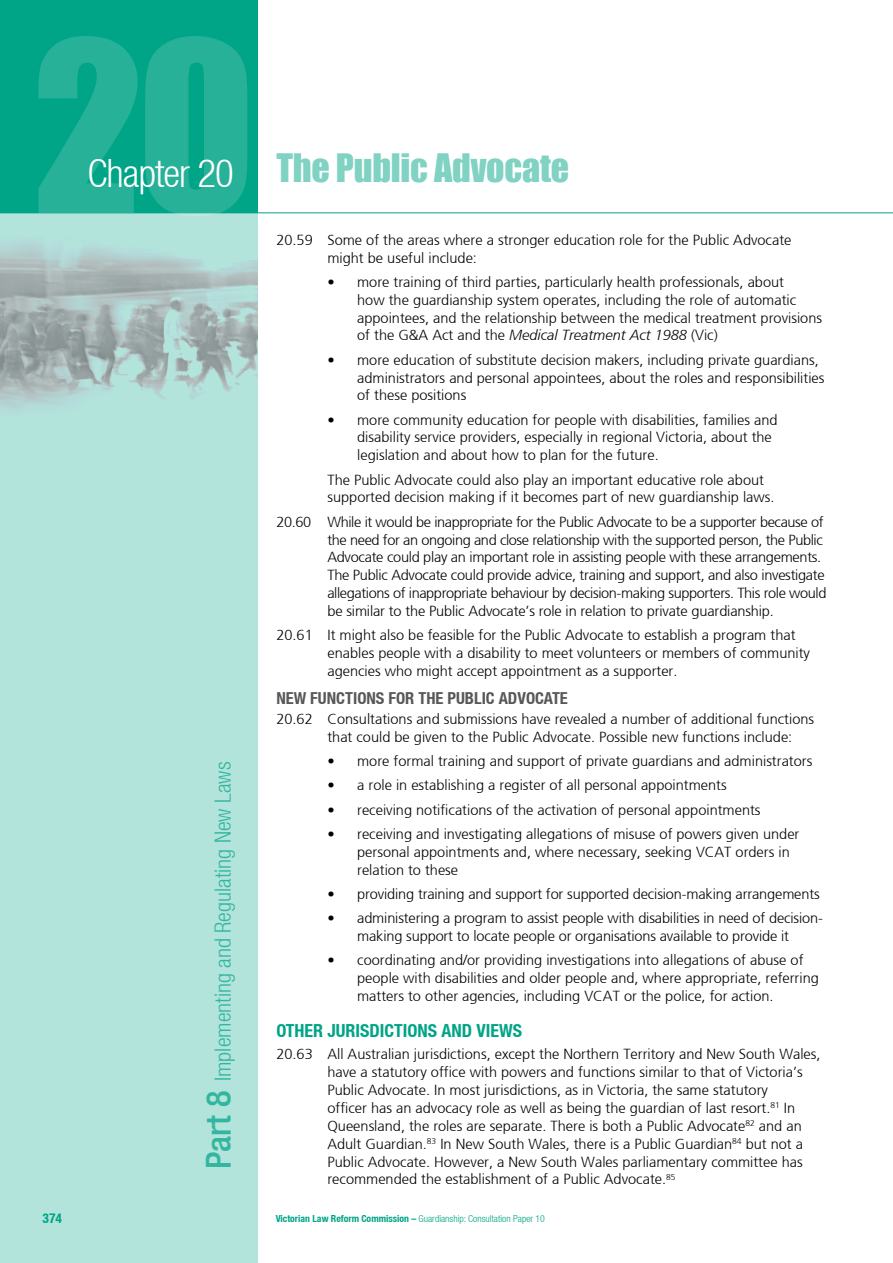
<style>
.page{position:relative;width:893px;height:1263px;background:#fff}
.page>*{position:absolute;margin:0;border:0;box-sizing:border-box;transform-origin:0 0}
.t1{font:219.6px "Impact";color:#fff}
.t2{font:36px "Impact";letter-spacing:-.005em;color:#80d2c3}
.t3{font:300 condensed 22.5px "Helvetica Neue LT";color:#33b69f}
.t4{font:700 condensed 18px "Helvetica Neue LT";color:#00a486}
.t5{font:700 condensed 16.5px "Helvetica Neue LT";color:#58585a}
.t6{font:300 14.55px/17.9px "Frutiger";color:#000}
.t7{font:300 14.55px/17.9px "Frutiger";letter-spacing:-.025em;color:#000}
.t8{font:700 condensed 13.5px "Helvetica Neue LT";color:#00a486}
.t9{font:300 condensed 9.75px "Helvetica Neue LT";color:#00a486}
.s1{font-family:"Helvetica Neue LT";font-weight:300;font-stretch:condensed;font-size:39px;color:#fff}
.s2{font-weight:500;font-size:34.5px}
.s3{font-style:italic}
.s4{font-weight:700}
</style>
<div class="page">
<div style="left:0;top:191px;width:257px;height:1072px;background:#b3e4db"></div>
<div style="left:0;top:0;width:257px;height:213px;background:#00a486"></div>
<hr style="left:0;top:213px;width:893px;height:1px;background:#00a486">
<img style="left:0;top:213px;width:257px;height:197px">
<h1 class="t1" style="left:33px;top:-44px;width:224px">20</h1>
<h2 class="t2" style="left:87px;top:139px;width:483px"><span class="s1">Chapter 20</span> The Public Advocate</h2>
<h3 class="t3" style="left:210px;top:1169px;width:409px;rotate:-90deg"><span class="s2">Part 8</span> Implementing and Regulating New Laws</h3>
<p class="t6" style="left:327px;top:231px;width:466px;text-indent:-51px">20.59 Some of the areas where a stronger education role for the Public Advocate might be useful include:</p>
<p class="t6" style="left:357px;top:273px;width:466px;text-indent:-30px">• more training of third parties, particularly health professionals, about<br>how the guardianship system operates, including the role of automatic appointees, and the relationship between the medical treatment provisions of the G&amp;A Act and the <span class="s3">Medical Treatment Act 1988</span> (Vic)</p>
<p class="t6" style="left:357px;top:351px;width:469px;text-indent:-30px">• more education of substitute decision makers, including private guardians, administrators and personal appointees, about the roles and responsibilities of these positions</p>
<p class="t6" style="left:357px;top:411px;width:422px;text-indent:-30px">• more community education for people with disabilities, families and disability service providers, especially in regional Victoria, about the legislation and about how to plan for the future.</p>
<p class="t6" style="left:327px;top:471px;width:449px">The Public Advocate could also play an important educative role about supported decision making if it becomes part of new guardianship laws.</p>
<p class="t7" style="left:327px;top:513px;width:500px;text-indent:-51px">20.60 While it would be inappropriate for the Public Advocate to be a supporter because of the need for an ongoing and close relationship with the supported person, the Public Advocate could play an important role in assisting people with these arrangements.<br>The Public Advocate could provide advice, training and support, and also investigate allegations of inappropriate behaviour by decision-making supporters. This role would be similar to the Public Advocate’s role in relation to private guardianship.</p>
<p class="t6" style="left:327px;top:626px;width:484px;text-indent:-51px">20.61 It might also be feasible for the Public Advocate to establish a program that enables people with a disability to meet volunteers or members of community agencies who might accept appointment as a supporter.</p>
<p class="t5" style="left:276px;top:688px;width:60px">NEW FUNCTIONS</p>
<p class="t5" style="left:388px;top:688px;width:10px">FOR</p>
<p class="t5" style="left:418px;top:688px;width:10px">THE</p>
<p class="t5" style="left:447px;top:688px;width:61px">PUBLIC ADVOCATE</p>
<p class="t6" style="left:327px;top:710px;width:488px;text-indent:-51px">20.62 Consultations and submissions have revealed a number of additional functions that could be given to the Public Advocate. Possible new functions include:</p>
<p class="t6" style="left:327px;top:752px;width:486px">• more formal training and support of private guardians and administrators</p>
<p class="t6" style="left:327px;top:777px;width:401px">• a role in establishing a register of all personal appointments</p>
<p class="t6" style="left:327px;top:801px;width:435px">• receiving notifications of the activation of personal appointments</p>
<p class="t6" style="left:357px;top:825px;width:444px;text-indent:-30px">• receiving and investigating allegations of misuse of powers given under personal appointments and, where necessary, seeking VCAT orders in relation to these</p>
<p class="t6" style="left:327px;top:885px;width:494px">• providing training and support for supported decision-making arrangements</p>
<p class="t6" style="left:327px;top:909px;width:497px;text-align:center">• administering a program to assist people with disabilities in need of decision&shy;making support to locate people or organisations available to provide it</p>
<p class="t6" style="left:357px;top:951px;width:463px;text-indent:-30px">• coordinating and/or providing investigations into allegations of abuse of people with disabilities and older people and, where appropriate, referring matters to other agencies, including VCAT or the police, for action.</p>
<p class="t4" style="left:276px;top:1020px;width:20px">OTHER</p>
<p class="t4" style="left:328px;top:1020px;width:28px">JURISDICTIONS</p>
<p class="t4" style="left:442px;top:1020px;width:11px">AND</p>
<p class="t4" style="left:477px;top:1020px;width:11px">VIEWS</p>
<p class="t6" style="left:327px;top:1046px;width:495px;text-indent:-51px">20.63 All Australian jurisdictions, except the Northern Territory and New South Wales, have a statutory office with powers and functions similar to that of Victoria’s Public Advocate. In most jurisdictions, as in Victoria, the same statutory<br>officer has an advocacy role as well as being the guardian of last resort.<sup>81</sup> In Queensland, the roles are separate. There is both a Public Advocate<sup>82</sup> and an Adult Guardian.<sup>83</sup> In New South Wales, there is a Public Guardian<sup>84</sup> but not a Public Advocate. However, a New South Wales parliamentary committee has recommended the establishment of a Public Advocate.<sup>85</sup></p>
<p class="t8" style="left:43px;top:1209px;width:21px">374</p>
<p class="t9" style="left:276px;top:1213px;width:271px"><span class="s4">VICTORIAN LAW REFORM COMMISSION –</span> Guardianship: Consultation Paper 10</p>
</div>
